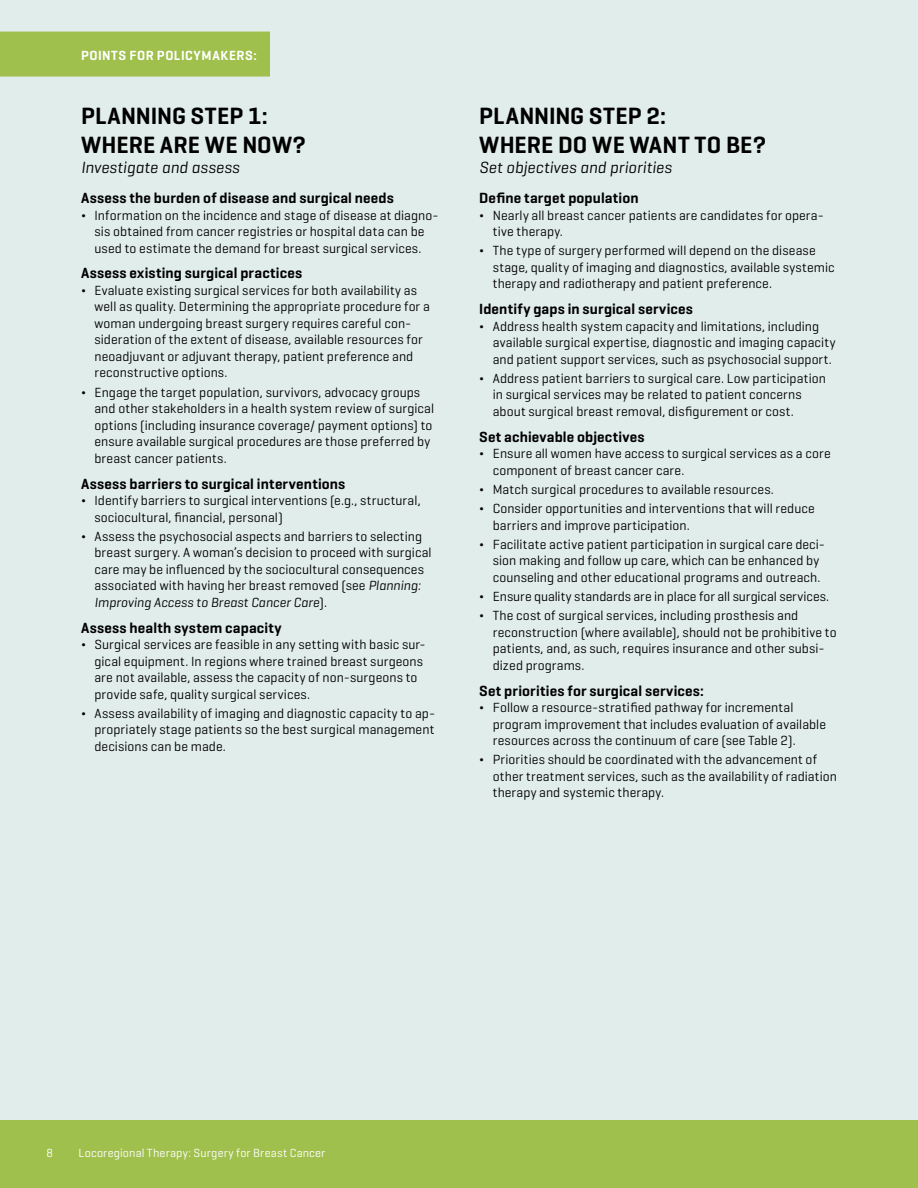
<style>
.page{position:relative;width:918px;height:1188px;background:#e1edeb}
.page>*{position:absolute;margin:0;border:0;box-sizing:border-box;transform-origin:0 0}
.t1{font:600 24px/28.8px "Geogrotesque";letter-spacing:.005em;color:#000}
.t2{font:italic 16.5px "Geogrotesque";letter-spacing:.005em;color:#000}
.t3{font:600 15px "Geogrotesque";letter-spacing:.015em;color:#000}
.t4{font:13.5px/16.5px "Geogrotesque";letter-spacing:.01em;color:#000}
.t5{font:600 13.5px "Geogrotesque";letter-spacing:.045em;color:#fff}
.t6{font:12px "Geogrotesque";letter-spacing:.015em;color:#fff}
.s1{font-style:italic}
</style>
<div class="page">
<div style="left:0;top:32px;width:270px;height:45px;background:#a0c04d"></div>
<div style="left:0;top:1120px;width:918px;height:68px;background:#a0c04d"></div>
<p class="t5" style="left:81px;top:47px;width:177px">POINTS FOR POLICYMAKERS:</p>
<h1 class="t1" style="left:81px;top:102px;width:227px">PLANNING STEP 1:<br>WHERE ARE WE NOW?</h1>
<p class="t2" style="left:81px;top:157px;width:160px">Investigate and assess</p>
<p class="t3" style="left:81px;top:189px;width:314px">Assess the burden of disease and surgical needs</p>
<p class="t4" style="left:81px;top:206px;width:359px;text-align:center">¬ Information on the incidence and stage of disease at diagno&shy;sis obtained from cancer registries or hospital data can be used to estimate the demand for breast surgical services.</p>
<p class="t3" style="left:81px;top:264px;width:223px">Assess existing surgical practices</p>
<p class="t4" style="left:94px;top:282px;width:337px;text-indent:-14px">¬ Evaluate existing surgical services for both availability as well as quality. Determining the appropriate procedure for a woman undergoing breast surgery requires careful con&shy;sideration of the extent of disease, available resources for neoadjuvant or adjuvant therapy, patient preference and reconstructive options.</p>
<p class="t4" style="left:95px;top:383px;width:341px;text-indent:-14px">¬ Engage the target population, survivors, advocacy groups and other stakeholders in a health system review of surgical options (including insurance coverage/ payment options) to ensure available surgical procedures are those preferred by breast cancer patients.</p>
<p class="t3" style="left:81px;top:474px;width:266px">Assess barriers to surgical interventions</p>
<p class="t4" style="left:94px;top:492px;width:328px;text-indent:-14px">¬ Identify barriers to surgical interventions (e.g., structural, sociocultural, financial, personal)</p>
<p class="t4" style="left:94px;top:528px;width:339px;text-indent:-14px">¬ Assess the psychosocial aspects and barriers to selecting breast surgery. A woman’s decision to proceed with surgical care may be influenced by the sociocultural consequences associated with having her breast removed (see <span class="s1">Planning:<br>Improving Access to Breast Cancer Care</span>).</p>
<p class="t3" style="left:81px;top:618px;width:202px">Assess health system capacity</p>
<p class="t4" style="left:95px;top:636px;width:333px;text-indent:-14px">¬ Surgical services are feasible in any setting with basic sur&shy;gical equipment. In regions where trained breast surgeons are not available, assess the capacity of non-surgeons to provide safe, quality surgical services.</p>
<p class="t4" style="left:95px;top:705px;width:342px;text-align:justify;text-indent:-14px">¬ Assess availability of imaging and diagnostic capacity to ap&shy;propriately stage patients so the best surgical management decisions can be made.</p>
<h1 class="t1" style="left:479px;top:102px;width:288px">PLANNING STEP 2:<br>WHERE DO WE WANT TO BE?</h1>
<p class="t2" style="left:479px;top:157px;width:194px">Set objectives and priorities</p>
<p class="t3" style="left:479px;top:189px;width:161px">Define target population</p>
<p class="t4" style="left:493px;top:206px;width:333px;text-indent:-14px">¬ Nearly all breast cancer patients are candidates for opera&shy;tive therapy.</p>
<p class="t4" style="left:493px;top:242px;width:343px;text-indent:-14px">¬ The type of surgery performed will depend on the disease stage, quality of imaging and diagnostics, available systemic therapy and radiotherapy and patient preference.</p>
<p class="t3" style="left:479px;top:300px;width:215px">Identify gaps in surgical services</p>
<p class="t4" style="left:493px;top:317px;width:344px;text-indent:-14px">¬ Address health system capacity and limitations, including available surgical expertise, diagnostic and imaging capacity and patient support services, such as psychosocial support.</p>
<p class="t4" style="left:493px;top:370px;width:335px;text-indent:-14px">¬ Address patient barriers to surgical care. Low participation in surgical services may be related to patient concerns about surgical breast removal, disfigurement or cost.</p>
<p class="t3" style="left:479px;top:427px;width:167px">Set achievable objectives</p>
<p class="t4" style="left:493px;top:445px;width:339px;text-indent:-14px">¬ Ensure all women have access to surgical services as a core component of breast cancer care.</p>
<p class="t4" style="left:479px;top:479px;width:337px;line-height:19.2px">¬ Match surgical procedures to available resources.<br>¬ Consider opportunities and interventions that will reduce</p>
<p class="t4" style="left:479px;top:515px;width:347px;line-height:19.2px;text-indent:14px">barriers and improve participation.<br>¬ Facilitate active patient participation in surgical care deci-</p>
<p class="t4" style="left:493px;top:552px;width:329px">sion making and follow up care, which can be enhanced by counseling and other educational programs and outreach.</p>
<p class="t4" style="left:479px;top:586px;width:351px;line-height:19.2px">¬ Ensure quality standards are in place for all surgical services. ¬ The cost of surgical services, including prosthesis and</p>
<p class="t4" style="left:493px;top:624px;width:346px">reconstruction (where available), should not be prohibitive to patients, and, as such, requires insurance and other subsi&shy;dized programs.</p>
<p class="t3" style="left:479px;top:681px;width:226px">Set priorities for surgical services:</p>
<p class="t4" style="left:493px;top:699px;width:335px;text-indent:-14px">¬ Follow a resource-stratified pathway for incremental program improvement that includes evaluation of available resources across the continuum of care (see Table 2).</p>
<p class="t4" style="left:493px;top:751px;width:346px;text-indent:-14px">¬ Priorities should be coordinated with the advancement of other treatment services, such as the availability of radiation therapy and systemic therapy.</p>
<p class="t6" style="left:46px;top:1145px;width:8px">8</p>
<p class="t6" style="left:79px;top:1145px;width:248px">Locoregional Therapy: Surgery for Breast Cancer</p>
</div>
